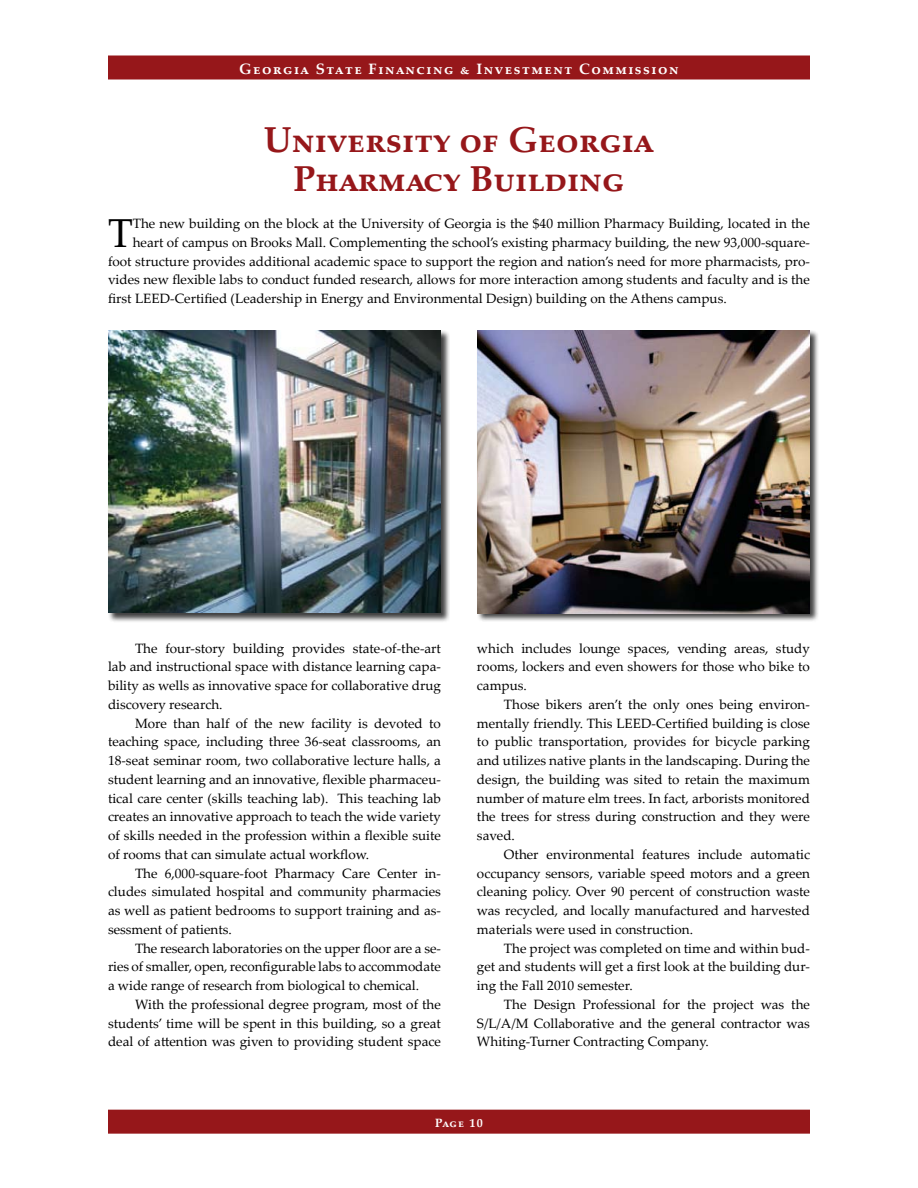
<style>
.page{position:relative;width:918px;height:1188px;background:#fff}
.page>*{position:absolute;margin:0;border:0;box-sizing:border-box;transform-origin:0 0}
.t1{font:40.5px "Palatino Linotype";color:#000}
.t2{font:700 36px/39px "Palatino Linotype";color:#96171a;text-align:center}
.t3{font:700 15px "Palatino Linotype";letter-spacing:.1em;color:#fff}
.t4{font:13.5px/18.8px "Palatino Linotype";color:#000;text-align:justify}
.t5{font:700 12px "Palatino Linotype";color:#fff}
</style>
<div class="page">
<div style="left:108px;top:56px;width:702px;height:24px;background:#96171a"></div>
<div style="left:108px;top:1110px;width:702px;height:24px;background:#96171a"></div>
<div style="left:107px;top:330px;width:343px;height:293px;background:#000;opacity:.75"></div>
<img style="left:108px;top:330px;width:333px;height:283px">
<div style="left:476px;top:330px;width:343px;height:293px;background:#000;opacity:.75"></div>
<img style="left:477px;top:330px;width:332px;height:283px">
<p class="t3" style="left:239px;top:59px;width:441px">Georgia State Financing &amp; Investment Commission</p>
<h2 class="t2" style="left:264px;top:119px;width:390px">University of Georgia<br>Pharmacy Building</h2>
<h1 class="t1" style="left:108px;top:204px;width:26px">T</h1>
<p class="t4" style="left:133px;top:214px;width:679px">The new building on the block at the University of Georgia is the $40 million Pharmacy Building, located in the</p>
<p class="t4" style="left:133px;top:232px;width:678px">heart of campus on Brooks Mall. Complementing the school’s existing pharmacy building, the new 93,000-square-</p>
<p class="t4" style="left:108px;top:251px;width:704px">foot structure provides additional academic space to support the region and nation’s need for more pharmacists, pro-</p>
<p class="t4" style="left:108px;top:270px;width:703px">vides new flexible labs to conduct funded research, allows for more interaction among students and faculty and is the</p>
<p class="t4" style="left:108px;top:289px;width:620px">first LEED-Certified (Leadership in Energy and Environmental Design) building on the Athens campus.</p>
<p class="t4" style="left:108px;top:638px;width:335px;text-indent:27px">The four-story building provides state-of-the-art lab and instructional space with distance learning capa&shy;bility as wells as innovative space for collaborative drug discovery research.</p>
<p class="t4" style="left:108px;top:713px;width:335px;text-indent:27px">More than half of the new facility is devoted to teaching space, including three 36-seat classrooms, an 18-seat seminar room, two collaborative lecture halls, a student learning and an innovative, flexible pharmaceu&shy;tical care center (skills teaching lab). This teaching lab creates an innovative approach to teach the wide variety of skills needed in the profession within a flexible suite of rooms that can simulate actual workflow.</p>
<p class="t4" style="left:108px;top:863px;width:335px;text-indent:27px">The 6,000-square-foot Pharmacy Care Center in&shy;cludes simulated hospital and community pharmacies as well as patient bedrooms to support training and as&shy;sessment of patients.</p>
<p class="t4" style="left:108px;top:938px;width:334px;text-indent:27px">The research laboratories on the upper floor are a se&shy;ries of smaller, open, reconfigurable labs to accommodate a wide range of research from biological to chemical.</p>
<p class="t4" style="left:108px;top:994px;width:334px;text-indent:27px">With the professional degree program, most of the students’ time will be spent in this building, so a great deal of attention was given to providing student space</p>
<p class="t4" style="left:477px;top:638px;width:335px">which includes lounge spaces, vending areas, study rooms, lockers and even showers for those who bike to campus.</p>
<p class="t4" style="left:477px;top:694px;width:335px;text-indent:27px">Those bikers aren’t the only ones being environ&shy;mentally friendly. This LEED-Certified building is close to public transportation, provides for bicycle parking and utilizes native plants in the landscaping. During the design, the building was sited to retain the maximum number of mature elm trees. In fact, arborists monitored the trees for stress during construction and they were saved.</p>
<p class="t4" style="left:477px;top:844px;width:335px;text-indent:27px">Other environmental features include automatic occupancy sensors, variable speed motors and a green cleaning policy. Over 90 percent of construction waste was recycled, and locally manufactured and harvested materials were used in construction.</p>
<p class="t4" style="left:477px;top:938px;width:335px;text-indent:27px">The project was completed on time and within bud&shy;get and students will get a first look at the building dur&shy;ing the Fall 2010 semester.</p>
<p class="t4" style="left:477px;top:994px;width:335px;text-indent:27px">The Design Professional for the project was the S/L/A/M Collaborative and the general contractor was Whiting-Turner Contracting Company.</p>
<p class="t5" style="left:435px;top:1115px;width:49px">Page 10</p>
</div>
